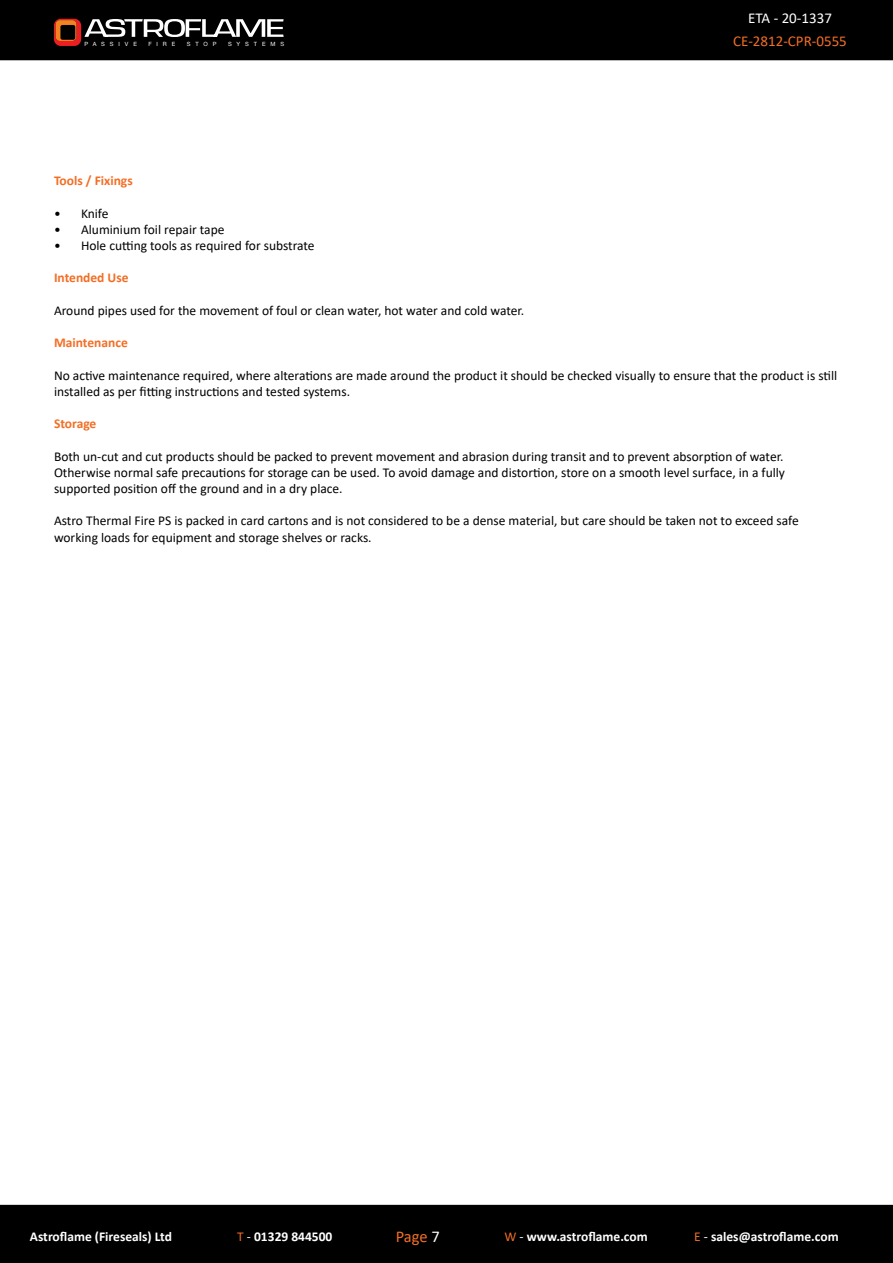
<style>
.page{position:relative;width:893px;height:1263px;background:#fff}
.page>*{position:absolute;margin:0;border:0;box-sizing:border-box;transform-origin:0 0}
.t1{font:16.5px "Calibri";color:#f36e25}
.t2{font:15px "Calibri";color:#f36e25}
.t3{font:15px "Calibri";color:#fff}
.t4{font:13.5px/16.2px "Calibri";color:#000}
.t5{font:700 13.5px "Calibri";color:#fff}
.t6{font:700 13.5px "Calibri";color:#f36e25}
.t7{font:5.85px "Helvetica Neue";letter-spacing:.84em;color:#fff}
.s1{font-weight:400;color:#f36e25}
.s2{font-weight:400}
.s3{color:#fff}
</style>
<div class="page">
<div style="left:0;top:0;width:893px;height:60px;background:#000"></div>
<div style="left:0;top:1205px;width:893px;height:58px;background:#000"></div>
<svg style="left:54px;top:19px;width:230px;height:27px"></svg>
<p class="t7" style="left:84px;top:40px;width:54px">PASSIVE</p>
<p class="t7" style="left:148px;top:40px;width:28px">FIRE</p>
<p class="t7" style="left:187px;top:40px;width:31px">STOP</p>
<p class="t7" style="left:228px;top:40px;width:58px">SYSTEMS</p>
<p class="t3" style="left:748px;top:7px;width:85px">ETA - 20-1337</p>
<p class="t2" style="left:733px;top:30px;width:115px">CE-2812-CPR-0555</p>
<p class="t6" style="left:54px;top:171px;width:80px">Tools / Fixings</p>
<p class="t4" style="left:54px;top:205px;width:56px">• Knife</p>
<p class="t4" style="left:54px;top:221px;width:172px">• Aluminium foil repair tape</p>
<p class="t4" style="left:54px;top:237px;width:262px">• Hole cutting tools as required for substrate</p>
<p class="t6" style="left:54px;top:268px;width:76px">Intended Use</p>
<p class="t4" style="left:54px;top:302px;width:472px">Around pipes used for the movement of foul or clean water, hot water and cold water.</p>
<p class="t6" style="left:54px;top:333px;width:75px">Maintenance</p>
<p class="t4" style="left:54px;top:367px;width:785px">No active maintenance required, where alterations are made around the product it should be checked visually to ensure that the product is still installed as per fitting instructions and tested systems.</p>
<p class="t6" style="left:54px;top:414px;width:44px">Storage</p>
<p class="t4" style="left:54px;top:448px;width:733px">Both un-cut and cut products should be packed to prevent movement and abrasion during transit and to prevent absorption of water.<br>Otherwise normal safe precautions for storage can be used. To avoid damage and distortion, store on a smooth level surface, in a fully supported position off the ground and in a dry place.</p>
<p class="t4" style="left:54px;top:512px;width:746px">Astro Thermal Fire PS is packed in card cartons and is not considered to be a dense material, but care should be taken not to exceed safe working loads for equipment and storage shelves or racks.</p>
<p class="t5" style="left:30px;top:1227px;width:144px">Astroflame (Fireseals) Ltd</p>
<p class="t5" style="left:237px;top:1227px;width:97px"><span class="s1">T</span> <span class="s2">-</span> 01329 844500</p>
<p class="t5" style="left:505px;top:1227px;width:145px"><span class="s1">W</span> <span class="s2">-</span> www.astroflame.com</p>
<p class="t5" style="left:694px;top:1227px;width:146px"><span class="s1">E</span> <span class="s2">-</span> sales@astroflame.com</p>
<p class="t1" style="left:396px;top:1225px;width:46px">Page <span class="s3">7</span></p>
</div>
